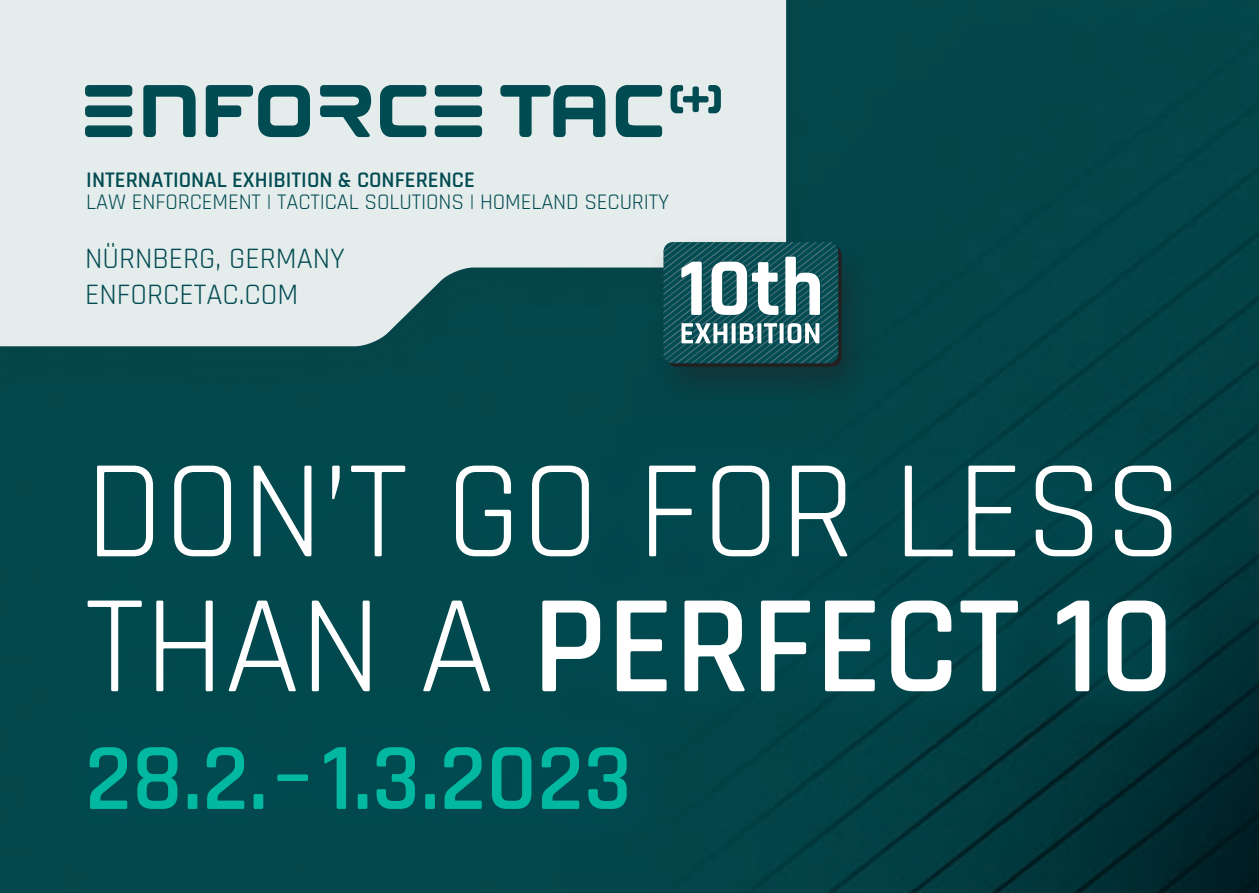
<style>
.page{position:relative;width:1259px;height:893px;background:#fff}
.page>*{position:absolute;margin:0;border:0;box-sizing:border-box;transform-origin:0 0}
.t1{font:141px/135px "Rajdhani";color:#fff}
.t2{font:600 96px "Rajdhani";color:#03b8a0}
.t3{font:30px/35.7px "Rajdhani";color:#014b52}
.t4{font:22.5px "Rajdhani";letter-spacing:-.005em;color:#014b52}
.t5{font:600 22.5px "Rajdhani";color:#014b52}
.s1{font-weight:600}
</style>
<div class="page">
<img style="left:0;top:0;width:1259px;height:893px">
<div style="left:27px;top:684px;width:662px;height:188px;background:#014b52"></div>
<div style="left:38px;top:415px;width:1183px;height:327px;background:#014b52"></div>
<div style="left:0;top:0;width:802px;height:400px;background:#03474b"></div>
<svg style="left:0;top:0;width:786px;height:346px;background:#d3dfdf"></svg>
<div style="left:85px;top:125px;width:47px;height:12px;background:#014b52;border-radius:4px"></div>
<div style="left:85px;top:85px;width:47px;height:12px;background:#014b52;border-radius:4px"></div>
<div style="left:85px;top:105px;width:47px;height:12px;background:#014b52;border-radius:4px"></div>
<svg style="left:380px;top:85px;width:46px;height:52px"></svg>
<svg style="left:320px;top:85px;width:51px;height:52px"></svg>
<div style="left:435px;top:125px;width:47px;height:12px;background:#014b52;border-radius:4px"></div>
<div style="left:435px;top:105px;width:47px;height:12px;background:#014b52;border-radius:4px"></div>
<div style="left:435px;top:85px;width:47px;height:12px;background:#014b52;border-radius:4px"></div>
<svg style="left:206px;top:85px;width:104px;height:52px"></svg>
<svg style="left:143px;top:84px;width:53px;height:53px"></svg>
<svg style="left:616px;top:85px;width:46px;height:52px"></svg>
<svg style="left:670px;top:85px;width:51px;height:28px"></svg>
<svg style="left:500px;top:85px;width:105px;height:52px"></svg>
<div style="left:647px;top:234px;width:231px;height:178px;background:#231f20;opacity:.45"></div>
<svg style="left:667px;top:245px;width:174px;height:122px"></svg>
<svg style="left:663px;top:242px;width:175px;height:121px"></svg>
<p class="t5" style="left:86px;top:166px;width:390px">INTERNATIONAL EXHIBITION &amp; CONFERENCE</p>
<p class="t4" style="left:86px;top:189px;width:584px">LAW ENFORCEMENT | TACTICAL SOLUTIONS | HOMELAND SECURITY</p>
<h3 class="t3" style="left:85px;top:241px;width:261px">NÜRNBERG, GERMANY<br>ENFORCETAC.COM</h3>
<h1 class="t1" style="left:85px;top:448px;width:1099px">DON’T GO FOR LESS<br>THAN A <span class="s1">PERFECT 10</span></h1>
<h2 class="t2" style="left:85px;top:721px;width:549px">28.2.–1.3.2023</h2>
</div>
